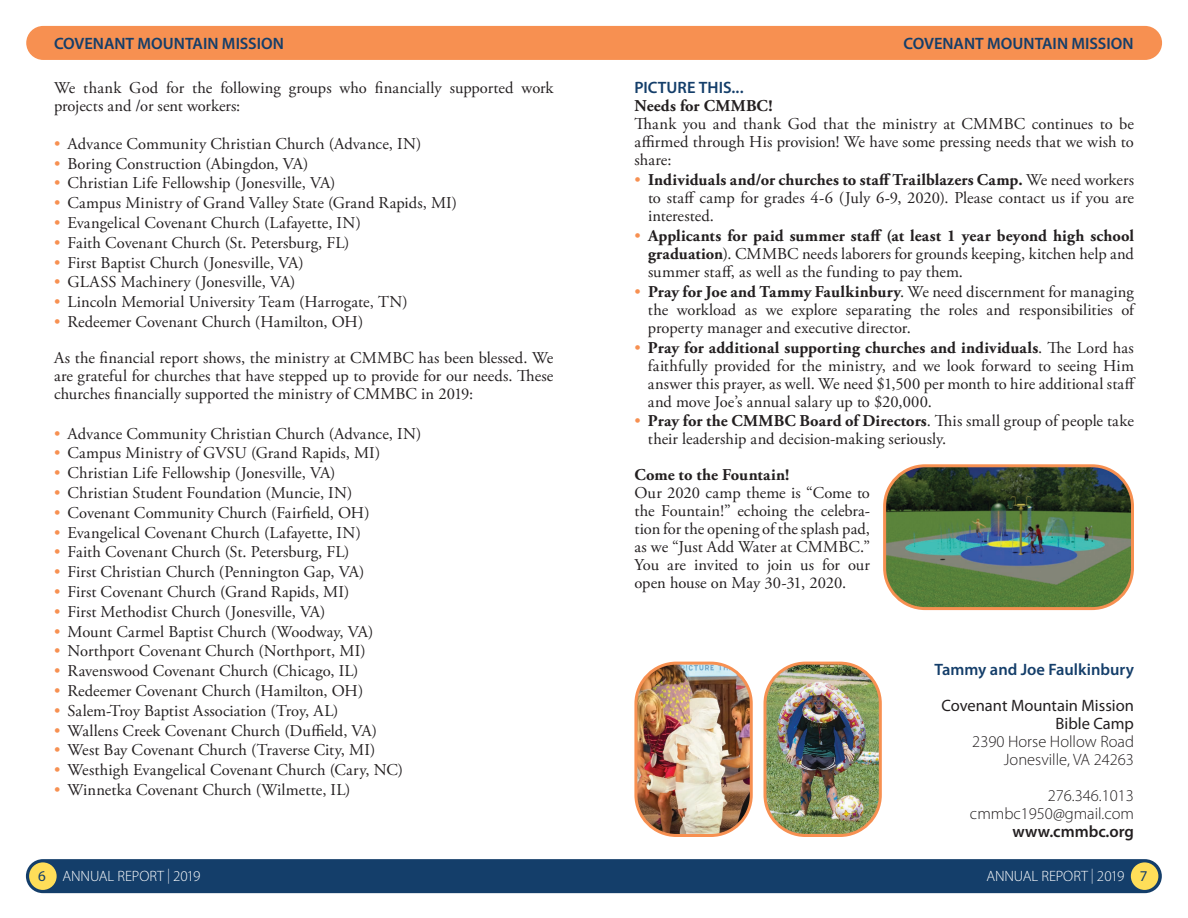
<style>
.page{position:relative;width:1188px;height:918px;background:#fff}
.page>*{position:absolute;margin:0;border:0;box-sizing:border-box;transform-origin:0 0}
.t1{font:16.5px/18px "Adobe Garamond Pro";letter-spacing:.005em;color:#231f20;text-align:justify}
.t2{font:600 16.5px "Myriad Pro";color:#143e6a}
.t3{font:300 16.5px/18px "Myriad Pro";color:#231f20;text-align:right}
.t4{font:16.5px/18px "Myriad Pro";color:#231f20;text-align:right}
.t5{font:700 16.5px "Adobe Garamond Pro";letter-spacing:.01em;color:#231f20}
.t6{font:600 16.5px "Myriad Pro";color:#231f20}
.t7{font:300 15px "Myriad Pro";letter-spacing:-.005em;color:#fff}
.s1{color:#f79051}
.s2{font-weight:700}
.s3{font-weight:400;color:#143e6a}
</style>
<div class="page">
<div style="left:26px;top:859px;width:1136px;height:34px;background:#143e6a;border-radius:17px"></div>
<div style="left:26px;top:26px;width:1136px;height:34px;background:#f79051;border-radius:17px"></div>
<div style="left:29px;top:862px;width:28px;height:28px;background:#ffde59;border-radius:50%"></div>
<div style="left:1131px;top:862px;width:27px;height:28px;background:#ffde59;border-radius:50%"></div>
<img style="left:638px;top:666px;width:111px;height:167px">
<div style="left:634px;top:662px;width:119px;height:175px;border:3px solid #f79051;border-radius:41px"></div>
<img style="left:767px;top:663px;width:111px;height:170px">
<div style="left:763px;top:662px;width:119px;height:175px;border:3px solid #f79051;border-radius:41px"></div>
<img style="left:887px;top:468px;width:243px;height:141px">
<div style="left:883px;top:464px;width:251px;height:146px;border:3px solid #f79051;border-radius:40px"></div>
<p class="t2" style="left:54px;top:33px;width:232px">COVENANT MOUNTAIN MISSION</p>
<p class="t2" style="left:904px;top:33px;width:232px">COVENANT MOUNTAIN MISSION</p>
<p class="t1" style="left:54px;top:79px;width:501px">We thank God for the following groups who financially supported work projects and /or sent workers:</p>
<p class="t1" style="left:54px;top:135px;width:369px"><span class="s1">•</span> Advance Community Christian Church (Advance, IN)</p>
<p class="t1" style="left:54px;top:155px;width:256px"><span class="s1">•</span> Boring Construction (Abingdon, VA)</p>
<p class="t1" style="left:54px;top:175px;width:283px"><span class="s1">•</span> Christian Life Fellowship (Jonesville, VA)</p>
<p class="t1" style="left:54px;top:195px;width:405px"><span class="s1">•</span> Campus Ministry of Grand Valley State (Grand Rapids, MI)</p>
<p class="t1" style="left:54px;top:214px;width:308px"><span class="s1">•</span> Evangelical Covenant Church (Lafayette, IN)</p>
<p class="t1" style="left:54px;top:234px;width:297px"><span class="s1">•</span> Faith Covenant Church (St. Petersburg, FL)</p>
<p class="t1" style="left:54px;top:254px;width:251px"><span class="s1">•</span> First Baptist Church (Jonesville, VA)</p>
<p class="t1" style="left:54px;top:274px;width:243px"><span class="s1">•</span> GLASS Machinery (Jonesville, VA)</p>
<p class="t1" style="left:54px;top:294px;width:355px"><span class="s1">•</span> Lincoln Memorial University Team (Harrogate, TN)</p>
<p class="t1" style="left:54px;top:304px;width:501px;line-height:36px"><span class="s1">•</span> Redeemer Covenant Church (Hamilton, OH)<br>As the financial report shows, the ministry at CMMBC has been blessed. We</p>
<p class="t1" style="left:54px;top:367px;width:501px">are grateful for churches that have stepped up to provide for our needs. These churches financially supported the ministry of CMMBC in 2019:</p>
<p class="t1" style="left:54px;top:425px;width:369px"><span class="s1">•</span> Advance Community Christian Church (Advance, IN)</p>
<p class="t1" style="left:54px;top:445px;width:328px"><span class="s1">•</span> Campus Ministry of GVSU (Grand Rapids, MI)</p>
<p class="t1" style="left:54px;top:465px;width:283px"><span class="s1">•</span> Christian Life Fellowship (Jonesville, VA)</p>
<p class="t1" style="left:54px;top:484px;width:300px"><span class="s1">•</span> Christian Student Foundation (Muncie, IN)</p>
<p class="t1" style="left:54px;top:504px;width:317px"><span class="s1">•</span> Covenant Community Church (Fairfield, OH)</p>
<p class="t1" style="left:54px;top:524px;width:308px"><span class="s1">•</span> Evangelical Covenant Church (Lafayette, IN)</p>
<p class="t1" style="left:54px;top:544px;width:297px"><span class="s1">•</span> Faith Covenant Church (St. Petersburg, FL)</p>
<p class="t1" style="left:54px;top:564px;width:312px"><span class="s1">•</span> First Christian Church (Pennington Gap, VA)</p>
<p class="t1" style="left:54px;top:583px;width:297px"><span class="s1">•</span> First Covenant Church (Grand Rapids, MI)</p>
<p class="t1" style="left:54px;top:603px;width:273px"><span class="s1">•</span> First Methodist Church (Jonesville, VA)</p>
<p class="t1" style="left:54px;top:623px;width:321px"><span class="s1">•</span> Mount Carmel Baptist Church (Woodway, VA)</p>
<p class="t1" style="left:54px;top:643px;width:313px"><span class="s1">•</span> Northport Covenant Church (Northport, MI)</p>
<p class="t1" style="left:54px;top:663px;width:306px"><span class="s1">•</span> Ravenswood Covenant Church (Chicago, IL)</p>
<p class="t1" style="left:54px;top:682px;width:311px"><span class="s1">•</span> Redeemer Covenant Church (Hamilton, OH)</p>
<p class="t1" style="left:54px;top:702px;width:286px"><span class="s1">•</span> Salem-Troy Baptist Association (Troy, AL)</p>
<p class="t1" style="left:54px;top:722px;width:325px"><span class="s1">•</span> Wallens Creek Covenant Church (Duffield, VA)</p>
<p class="t1" style="left:54px;top:742px;width:323px"><span class="s1">•</span> West Bay Covenant Church (Traverse City, MI)</p>
<p class="t1" style="left:54px;top:762px;width:351px"><span class="s1">•</span> Westhigh Evangelical Covenant Church (Cary, NC)</p>
<p class="t1" style="left:54px;top:781px;width:298px"><span class="s1">•</span> Winnetka Covenant Church (Wilmette, IL)</p>
<p class="t2" style="left:635px;top:77px;width:111px">PICTURE THIS...</p>
<p class="t5" style="left:635px;top:97px;width:140px">Needs for CMMBC!</p>
<p class="t1" style="left:635px;top:116px;width:501px">Thank you and thank God that the ministry at CMMBC continues to be affirmed through His provision! We have some pressing needs that we wish to share:</p>
<p class="t1" style="left:648px;top:172px;width:488px;text-indent:-13px"><span class="s1">•</span> <span class="s2">Individuals and/or churches to staff Trailblazers Camp.</span> We need workers to staff camp for grades 4-6 (July 6-9, 2020). Please contact us if you are interested.</p>
<p class="t1" style="left:648px;top:227px;width:488px;text-indent:-13px"><span class="s1">•</span> <span class="s2">Applicants for paid summer staff (at least 1 year beyond high school graduation</span>). CMMBC needs laborers for grounds keeping, kitchen help and summer staff, as well as the funding to pay them.</p>
<p class="t1" style="left:648px;top:283px;width:488px;text-indent:-13px"><span class="s1">•</span> <span class="s2">Pray for Joe and Tammy Faulkinbury</span>. We need discernment for managing the workload as we explore separating the roles and responsibilities of property manager and executive director.</p>
<p class="t1" style="left:648px;top:339px;width:489px;text-indent:-13px"><span class="s1">•</span> <span class="s2">Pray for additional supporting churches and individuals</span>. The Lord has faithfully provided for the ministry, and we look forward to seeing Him answer this prayer, as well. We need $1,500 per month to hire additional staff and move Joe’s annual salary up to $20,000.</p>
<p class="t1" style="left:648px;top:413px;width:488px;text-indent:-13px"><span class="s1">•</span> <span class="s2">Pray for the CMMBC Board of Directors</span>. This small group of people take their leadership and decision-making seriously.</p>
<p class="t5" style="left:634px;top:466px;width:157px">Come to the Fountain!</p>
<p class="t1" style="left:634px;top:485px;width:237px">Our 2020 camp theme is “Come to the Fountain!” echoing the celebra&shy;tion for the opening of the splash pad, as we “Just Add Water at CMMBC.” You are invited to join us for our open house on May 30-31, 2020.</p>
<p class="t2" style="left:935px;top:659px;width:201px">Tammy and Joe Faulkinbury</p>
<p class="t4" style="left:941px;top:696px;width:194px">Covenant Mountain Mission<br>Bible Camp</p>
<p class="t3" style="left:972px;top:732px;width:163px">2390 Horse Hollow Road<br>Jonesville, VA 24263</p>
<p class="t3" style="left:970px;top:786px;width:166px">276.346.1013 cmmbc1950@gmail.com</p>
<p class="t6" style="left:1013px;top:821px;width:123px">www.cmmbc.org</p>
<p class="t7" style="left:38px;top:867px;width:164px"><span class="s3">6</span> ANNUAL REPORT | 2019</p>
<p class="t7" style="left:986px;top:867px;width:163px">ANNUAL REPORT | 2019 <span class="s3">7</span></p>
</div>
